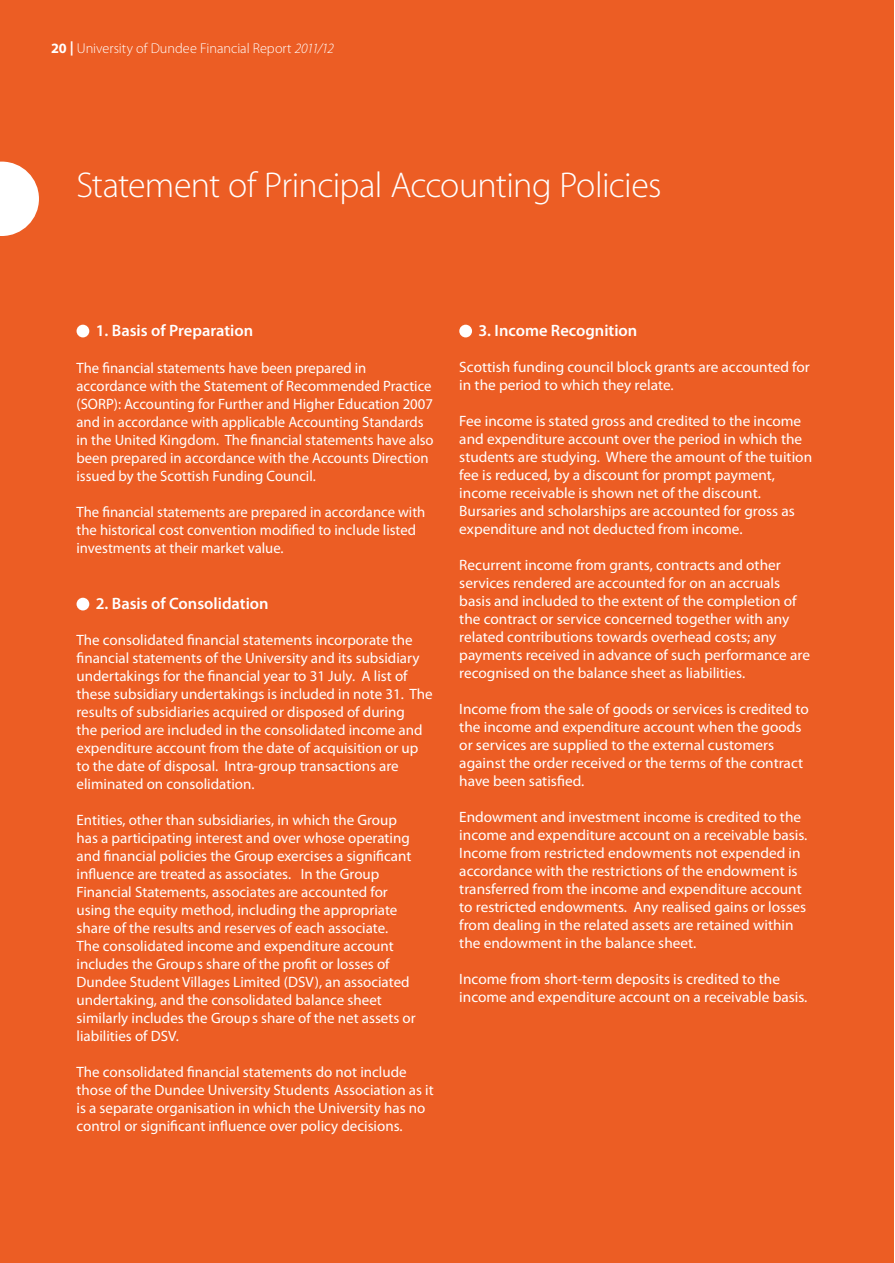
<style>
.page{position:relative;width:895px;height:1263px;background:#fff}
.page>*{position:absolute;margin:0;border:0;box-sizing:border-box;transform-origin:0 0}
.t1{font:300 36px "Myriad Pro";letter-spacing:-.02em;color:#fff}
.t2{font:600 16.5px "Myriad Pro";color:#fff}
.t3{font:15px/18px "Myriad Pro";color:#fff}
.t4{font:300 14.25px "Myriad Pro";color:#fff}
.s1{font-weight:700}
.s2{font-style:italic}
</style>
<div class="page">
<div style="left:0;top:0;width:893px;height:1263px;background:#ec5d24"></div>
<div style="left:77px;top:325px;width:12px;height:12px;background:#fff;border-radius:50%"></div>
<div style="left:459px;top:325px;width:13px;height:12px;background:#fff;border-radius:50%"></div>
<svg style="left:0;top:162px;width:39px;height:74px"></svg>
<div style="left:77px;top:598px;width:12px;height:12px;background:#fff;border-radius:50%"></div>
<p class="t4" style="left:51px;top:41px;width:284px"><span class="s1">20 |</span> University of Dundee Financial Report <span class="s2">2011/12</span></p>
<h1 class="t1" style="left:77px;top:165px;width:587px">Statement of Principal Accounting Policies</h1>
<h4 class="t2" style="left:96px;top:320px;width:159px">1. Basis of Preparation</h4>
<p class="t3" style="left:77px;top:359px;width:359px">The financial statements have been prepared in accordance with the Statement of Recommended Practice (SORP): accounting for further and Higher Education 2007 and in accordance with applicable accounting Standards in the United Kingdom. The financial statements have also been prepared in accordance with the accounts Direction issued by the Scottish funding council.</p>
<p class="t3" style="left:77px;top:503px;width:350px">The financial statements are prepared in accordance with the historical cost convention modified to include listed investments at their market value.</p>
<h4 class="t2" style="left:96px;top:593px;width:174px">2. Basis of Consolidation</h4>
<p class="t3" style="left:77px;top:631px;width:358px">The consolidated financial statements incorporate the financial statements of the University and its subsidiary undertakings for the financial year to 31 July. a list of these subsidiary undertakings is included in note 31. The results of subsidiaries acquired or disposed of during<br>the period are included in the consolidated income and expenditure account from the date of acquisition or up to the date of disposal. intra-group transactions are eliminated on consolidation.</p>
<p class="t3" style="left:77px;top:811px;width:341px">Entities, other than subsidiaries, in which the Group has a participating interest and over whose operating and financial policies the Group exercises a significant influence are treated as associates. in the Group financial Statements, associates are accounted for using the equity method, including the appropriate share of the results and reserves of each associate.<br>The consolidated income and expenditure account includes the Groups share of the profit or losses of Dundee Student Villages limited (DSV), an associated undertaking, and the consolidated balance sheet similarly includes the Group s share of the net assets or liabilities of DSV.</p>
<p class="t3" style="left:77px;top:1063px;width:359px">The consolidated financial statements do not include those of the Dundee University Students association as it is a separate organisation in which the University has no control or significant influence over policy decisions.</p>
<h4 class="t2" style="left:478px;top:320px;width:160px">3. Income Recognition</h4>
<p class="t3" style="left:459px;top:358px;width:352px">Scottish funding council block grants are accounted for in the period to which they relate.</p>
<p class="t3" style="left:459px;top:412px;width:354px">fee income is stated gross and credited to the income and expenditure account over the period in which the students are studying. Where the amount of the tuition fee is reduced, by a discount for prompt payment, income receivable is shown net of the discount.<br>Bursaries and scholarships are accounted for gross as expenditure and not deducted from income.</p>
<p class="t3" style="left:459px;top:556px;width:352px">Recurrent income from grants, contracts and other services rendered are accounted for on an accruals basis and included to the extent of the completion of the contract or service concerned together with any related contributions towards overhead costs; any payments received in advance of such performance are recognised on the balance sheet as liabilities.</p>
<p class="t3" style="left:459px;top:700px;width:351px">income from the sale of goods or services is credited to the income and expenditure account when the goods or services are supplied to the external customers against the order received or the terms of the contract have been satisfied.</p>
<p class="t3" style="left:459px;top:808px;width:350px">Endowment and investment income is credited to the income and expenditure account on a receivable basis. income from restricted endowments not expended in accordance with the restrictions of the endowment is transferred from the income and expenditure account to restricted endowments. any realised gains or losses from dealing in the related assets are retained within the endowment in the balance sheet.</p>
<p class="t3" style="left:459px;top:970px;width:350px">income from short-term deposits is credited to the income and expenditure account on a receivable basis.</p>
</div>
